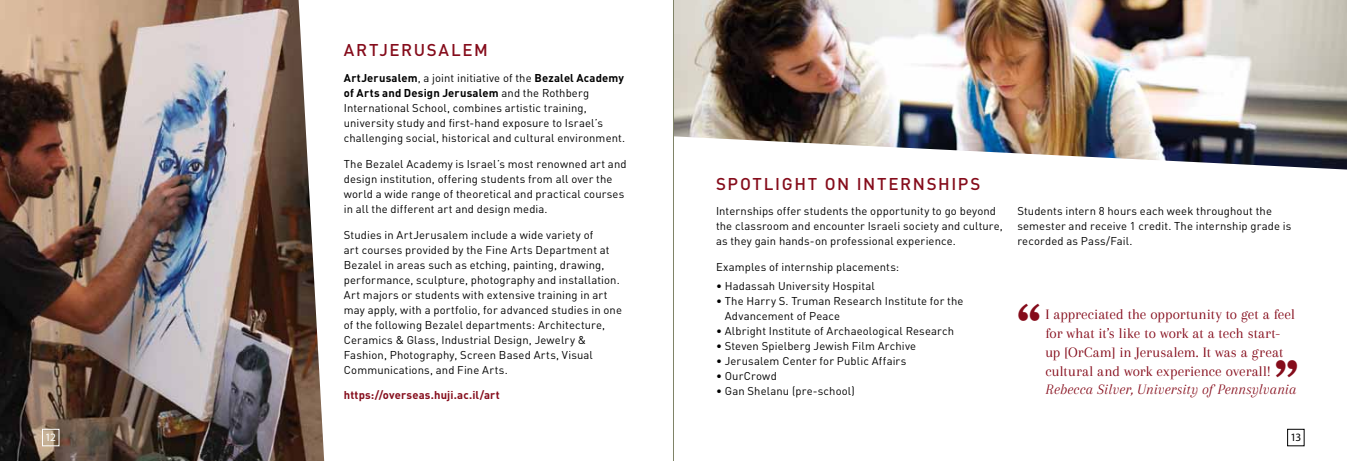
<style>
.page{position:relative;width:1347px;height:461px;background:#fff}
.page>*{position:absolute;margin:0;border:0;box-sizing:border-box;transform-origin:0 0}
.t1{font:700 47.88px "New Century Schlbk";color:#850c1b}
.t2{font:500 16.88px "DIN";letter-spacing:.105em;color:#850c1b}
.t3{font:15px/18.8px "Arapey";letter-spacing:.005em;color:#850c1b}
.t4{font:italic 15px "Arapey";letter-spacing:.005em;color:#850c1b}
.t5{font:11.25px/15px "DIN";letter-spacing:.01em;color:#000}
.t6{font:700 11.25px "DIN";letter-spacing:.015em;color:#850c1b}
.t7{font:11.25px "Myriad Pro";color:#000}
.t8{font:11.25px "Myriad Pro";color:#fff}
.s1{font-weight:700}
</style>
<div class="page">
<div style="left:1287px;top:429px;width:17px;height:17px;border:1px solid #000"></div>
<img style="left:0;top:0;width:324px;height:461px">
<img style="left:674px;top:0;width:672px;height:169px">
<div style="left:42px;top:429px;width:17px;height:17px;border:1px solid #fff"></div>
<hr style="left:673px;top:0;width:1px;height:461px;background:#7f8367">
<p class="t8" style="left:45px;top:431px;width:12px">12</p>
<h2 class="t2" style="left:344px;top:40px;width:146px">ARTJERUSALEM</h2>
<p class="t5" style="left:344px;top:70px;width:283px"><span class="s1">ArtJerusalem</span>, a joint initiative of the <span class="s1">Bezalel Academy of Arts and Design Jerusalem</span> and the Rothberg International School, combines artistic training, university study and first-hand exposure to Israel’s challenging social, historical and cultural environment.</p>
<p class="t5" style="left:344px;top:156px;width:284px">The Bezalel Academy is Israel’s most renowned art and design institution, offering students from all over the world a wide range of theoretical and practical courses in all the different art and design media.</p>
<p class="t5" style="left:344px;top:227px;width:280px">Studies in ArtJerusalem include a wide variety of<br>art courses provided by the Fine Arts Department at Bezalel in areas such as etching, painting, drawing, performance, sculpture, photography and installation.<br>Art majors or students with extensive training in art may apply, with a portfolio, for advanced studies in one of the following Bezalel departments: Architecture, Ceramics &amp; Glass, Industrial Design, Jewelry &amp; Fashion, Photography, Screen Based Arts, Visual Communications, and Fine Arts.</p>
<p class="t6" style="left:344px;top:387px;width:158px">https://overseas.huji.ac.il/art</p>
<h2 class="t2" style="left:716px;top:173px;width:266px">SPOTLIGHT ON I NTERNSHIPS</h2>
<p class="t5" style="left:716px;top:203px;width:288px">Internships offer students the opportunity to go beyond the classroom and encounter Israeli society and culture, as they gain hands-on professional experience.</p>
<p class="t5" style="left:716px;top:259px;width:185px">Examples of internship placements:</p>
<p class="t5" style="left:716px;top:278px;width:160px">• Hadassah University Hospital</p>
<p class="t5" style="left:725px;top:293px;width:240px;text-indent:-9px">• The Harry S. Truman Research Institute for the<br>Advancement of Peace</p>
<p class="t5" style="left:716px;top:323px;width:239px">• Albright Institute of Archaeological Research</p>
<p class="t5" style="left:716px;top:338px;width:202px">• Steven Spielberg Jewish Film Archive</p>
<p class="t5" style="left:716px;top:353px;width:192px">• Jerusalem Center for Public Affairs</p>
<p class="t5" style="left:716px;top:368px;width:62px">• OurCrowd</p>
<p class="t5" style="left:716px;top:383px;width:140px">• Gan Shelanu (pre-school)</p>
<p class="t5" style="left:1017px;top:203px;width:276px">Students intern 8 hours each week throughout the semester and receive 1 credit. The internship grade is recorded as Pass/Fail.</p>
<h1 class="t1" style="left:1017px;top:291px;width:25px">“</h1>
<h3 class="t3" style="left:1045px;top:305px;width:251px">I appreciated the opportunity to get a feel for what it’s like to work at a tech start&shy;up [OrCam] in Jerusalem. It was a great cultural and work experience overall!</h3>
<h3 class="t4" style="left:1045px;top:381px;width:253px">Rebecca Silver, University of Pennsylvania</h3>
<h1 class="t1" style="left:1298px;top:389px;width:25px;rotate:-180deg">“</h1>
<p class="t7" style="left:1290px;top:431px;width:12px">13</p>
</div>
